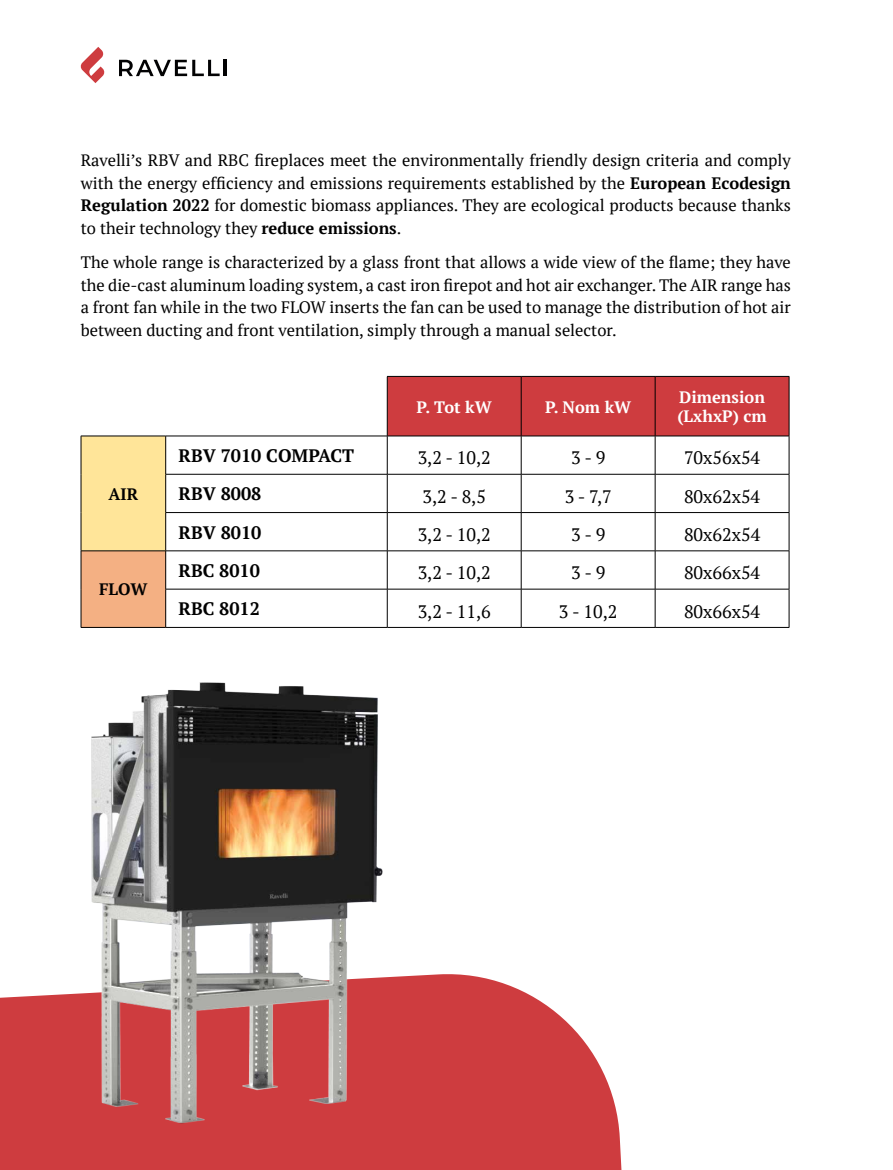
<style>
.page{position:relative;width:893px;height:1170px;background:#fff}
.page>*{position:absolute;margin:0;border:0;box-sizing:border-box;transform-origin:0 0}
.t1{font:18px "PT Serif";color:#000}
.t2{font:700 18px "PT Serif";color:#000}
.t3{font:16.5px/22.5px "PT Serif";color:#000;text-align:justify}
.t4{font:700 16.5px/19.8px "PT Serif";color:#fff}
.t5{font:700 16.5px "PT Serif";color:#000}
.s1{font-weight:700}
</style>
<div class="page">
<svg style="left:80px;top:47px;width:25px;height:36px"></svg>
<hr style="left:224px;top:60px;width:3px;height:16px;background:#020203">
<svg style="left:119px;top:60px;width:101px;height:16px"></svg>
<div style="left:388px;top:377px;width:401px;height:58px;background:#ce3c3f"></div>
<div style="left:81px;top:436px;width:85px;height:115px;background:#ffe599"></div>
<div style="left:81px;top:551px;width:85px;height:76px;background:#f4b083"></div>
<hr style="left:387px;top:376px;width:134px;height:1px;background:#000">
<hr style="left:387px;top:376px;width:1px;height:59px;background:#000">
<hr style="left:521px;top:376px;width:134px;height:1px;background:#000">
<hr style="left:521px;top:376px;width:1px;height:59px;background:#000">
<hr style="left:655px;top:376px;width:134px;height:1px;background:#000">
<hr style="left:655px;top:376px;width:1px;height:59px;background:#000">
<hr style="left:789px;top:376px;width:1px;height:59px;background:#000">
<hr style="left:81px;top:435px;width:85px;height:1px;background:#000">
<hr style="left:81px;top:436px;width:1px;height:38px;background:#000">
<hr style="left:81px;top:474px;width:1px;height:38px;background:#000">
<hr style="left:81px;top:512px;width:1px;height:38px;background:#000">
<hr style="left:166px;top:435px;width:221px;height:1px;background:#000">
<hr style="left:165px;top:436px;width:1px;height:38px;background:#000">
<hr style="left:387px;top:435px;width:134px;height:1px;background:#000">
<hr style="left:387px;top:436px;width:1px;height:38px;background:#000">
<hr style="left:521px;top:435px;width:134px;height:1px;background:#000">
<hr style="left:521px;top:436px;width:1px;height:38px;background:#000">
<hr style="left:655px;top:435px;width:134px;height:1px;background:#000">
<hr style="left:655px;top:436px;width:1px;height:38px;background:#000">
<hr style="left:789px;top:436px;width:1px;height:38px;background:#000">
<hr style="left:165px;top:474px;width:222px;height:1px;background:#000">
<hr style="left:165px;top:474px;width:1px;height:38px;background:#000">
<hr style="left:387px;top:474px;width:134px;height:1px;background:#000">
<hr style="left:387px;top:474px;width:1px;height:38px;background:#000">
<hr style="left:521px;top:474px;width:134px;height:1px;background:#000">
<hr style="left:521px;top:474px;width:1px;height:38px;background:#000">
<hr style="left:655px;top:474px;width:134px;height:1px;background:#000">
<hr style="left:655px;top:474px;width:1px;height:38px;background:#000">
<hr style="left:789px;top:474px;width:1px;height:38px;background:#000">
<hr style="left:165px;top:512px;width:222px;height:1px;background:#000">
<hr style="left:165px;top:512px;width:1px;height:38px;background:#000">
<hr style="left:387px;top:512px;width:134px;height:1px;background:#000">
<hr style="left:387px;top:512px;width:1px;height:38px;background:#000">
<hr style="left:521px;top:512px;width:134px;height:1px;background:#000">
<hr style="left:521px;top:512px;width:1px;height:38px;background:#000">
<hr style="left:655px;top:512px;width:134px;height:1px;background:#000">
<hr style="left:655px;top:512px;width:1px;height:38px;background:#000">
<hr style="left:789px;top:512px;width:1px;height:38px;background:#000">
<hr style="left:81px;top:550px;width:85px;height:1px;background:#000">
<hr style="left:81px;top:551px;width:1px;height:38px;background:#000">
<hr style="left:81px;top:589px;width:1px;height:38px;background:#000">
<hr style="left:81px;top:627px;width:85px;height:1px;background:#000">
<hr style="left:166px;top:550px;width:221px;height:1px;background:#000">
<hr style="left:165px;top:551px;width:1px;height:38px;background:#000">
<hr style="left:387px;top:550px;width:134px;height:1px;background:#000">
<hr style="left:387px;top:551px;width:1px;height:38px;background:#000">
<hr style="left:521px;top:550px;width:134px;height:1px;background:#000">
<hr style="left:521px;top:551px;width:1px;height:38px;background:#000">
<hr style="left:655px;top:550px;width:134px;height:1px;background:#000">
<hr style="left:655px;top:551px;width:1px;height:38px;background:#000">
<hr style="left:789px;top:551px;width:1px;height:38px;background:#000">
<hr style="left:165px;top:589px;width:222px;height:1px;background:#000">
<hr style="left:165px;top:589px;width:1px;height:38px;background:#000">
<hr style="left:387px;top:589px;width:134px;height:1px;background:#000">
<hr style="left:387px;top:589px;width:1px;height:38px;background:#000">
<hr style="left:521px;top:589px;width:134px;height:1px;background:#000">
<hr style="left:521px;top:589px;width:1px;height:38px;background:#000">
<hr style="left:655px;top:589px;width:134px;height:1px;background:#000">
<hr style="left:655px;top:589px;width:1px;height:38px;background:#000">
<hr style="left:789px;top:589px;width:1px;height:38px;background:#000">
<hr style="left:166px;top:627px;width:221px;height:1px;background:#000">
<hr style="left:387px;top:627px;width:134px;height:1px;background:#000">
<hr style="left:521px;top:627px;width:134px;height:1px;background:#000">
<hr style="left:655px;top:627px;width:134px;height:1px;background:#000">
<svg style="left:0;top:974px;width:622px;height:195px;background:#d35053"></svg>
<img style="left:76px;top:682px;width:316px;height:451px">
<p class="t3" style="left:81px;top:149px;width:712px">Ravelli’s RBV and RBC fireplaces meet the environmentally friendly design criteria and comply with the energy efficiency and emissions requirements established by the <span class="s1">European Ecodesign Regulation 2022</span> for domestic biomass appliances. They are ecological products because thanks to their technology they <span class="s1">reduce emissions</span>.</p>
<p class="t3" style="left:81px;top:251px;width:712px">The whole range is characterized by a glass front that allows a wide view of the flame; they have the die-cast aluminum loading system, a cast iron firepot and hot air exchanger. The AIR range has a front fan while in the two FLOW inserts the fan can be used to manage the distribution of hot air between ducting and front ventilation, simply through a manual selector.</p>
<p class="t5" style="left:109px;top:483px;width:31px">AIR</p>
<p class="t5" style="left:99px;top:578px;width:50px">FLOW</p>
<p class="t4" style="left:417px;top:396px;width:77px">P. Tot kW</p>
<p class="t4" style="left:545px;top:396px;width:88px">P. Nom kW</p>
<p class="t4" style="left:677px;top:386px;width:91px">Dimension (LxhxP) cm</p>
<p class="t2" style="left:178px;top:444px;width:177px">RBV 7010 COMPACT</p>
<p class="t1" style="left:418px;top:446px;width:75px">3,2 - 10,2</p>
<p class="t1" style="left:571px;top:446px;width:36px">3 - 9</p>
<p class="t1" style="left:684px;top:446px;width:78px">70x56x54</p>
<p class="t2" style="left:178px;top:482px;width:84px">RBV 8008</p>
<p class="t1" style="left:422px;top:484px;width:65px">3,2 - 8,5</p>
<p class="t1" style="left:565px;top:484px;width:49px">3 - 7,7</p>
<p class="t1" style="left:684px;top:484px;width:78px">80x62x54</p>
<p class="t2" style="left:178px;top:520px;width:84px">RBV 8010</p>
<p class="t1" style="left:418px;top:523px;width:75px">3,2 - 10,2</p>
<p class="t1" style="left:571px;top:523px;width:36px">3 - 9</p>
<p class="t1" style="left:684px;top:523px;width:78px">80x62x54</p>
<p class="t2" style="left:178px;top:558px;width:83px">RBC 8010</p>
<p class="t1" style="left:418px;top:561px;width:75px">3,2 - 10,2</p>
<p class="t1" style="left:571px;top:561px;width:36px">3 - 9</p>
<p class="t1" style="left:684px;top:561px;width:78px">80x66x54</p>
<p class="t2" style="left:178px;top:597px;width:83px">RBC 8012</p>
<p class="t1" style="left:418px;top:599px;width:75px">3,2 - 11,6</p>
<p class="t1" style="left:559px;top:599px;width:60px">3 - 10,2</p>
<p class="t1" style="left:684px;top:599px;width:78px">80x66x54</p>
</div>
